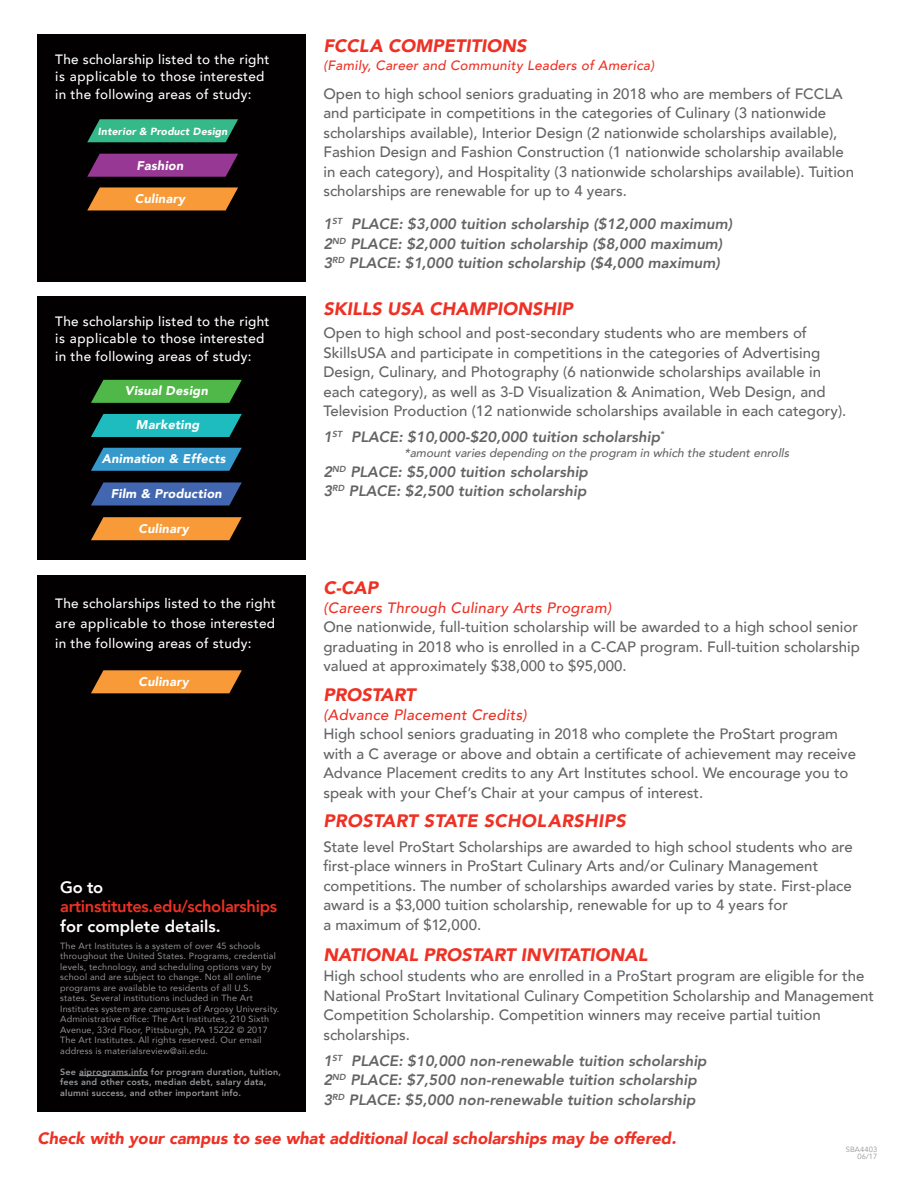
<style>
.page{position:relative;width:918px;height:1188px;background:#fff}
.page>*{position:absolute;margin:0;border:0;box-sizing:border-box;transform-origin:0 0}
.t1{font:italic 900 18px "Avenir";color:#ee3124}
.t2{font:italic 900 18px "Avenir";letter-spacing:.02em;color:#ee3124}
.t3{font:italic 900 16.5px "Avenir";color:#ee3124}
.t4{font:800 16.5px "Avenir";letter-spacing:-.02em;color:#ee3124}
.t5{font:800 16.5px "Avenir";color:#fff}
.t6{font:500 15px/19.5px "Avenir";color:#636466}
.t7{font:italic 800 15px/19.5px "Avenir";color:#636466}
.t8{font:italic 500 15px "Avenir";letter-spacing:.02em;color:#ee3124}
.t9{font:500 13.5px/17.4px "Avenir";letter-spacing:.02em;color:#fff}
.t10{font:italic 500 13.5px "Avenir";letter-spacing:.02em;color:#ee3124}
.t11{font:italic 900 12.6px "Avenir";letter-spacing:.02em;color:#fff}
.t12{font:italic 500 12px "Avenir";color:#636466}
.t13{font:italic 900 10.35px "Avenir";letter-spacing:.02em;color:#fff}
.t14{font:9px/10.5px "Avenir";letter-spacing:.02em;color:#939598}
.t15{font:800 9px/10.5px "Avenir";letter-spacing:.02em;color:#939598}
.t16{font:7.5px/7.5px "Avenir";letter-spacing:.02em;color:#939598;text-align:right}
</style>
<div class="page">
<div style="left:37px;top:575px;width:268px;height:537px;background:#020000"></div>
<hr style="left:79px;top:1075px;width:69px;height:1px;background:#939598">
<div style="left:37px;top:297px;width:268px;height:263px;background:#020000"></div>
<svg style="left:91px;top:482px;width:151px;height:24px;background:#3a5a9a"></svg>
<svg style="left:91px;top:517px;width:151px;height:23px;background:#e18b32"></svg>
<svg style="left:91px;top:380px;width:151px;height:23px;background:#49a741"></svg>
<svg style="left:91px;top:414px;width:151px;height:23px;background:#1bacae"></svg>
<svg style="left:91px;top:448px;width:151px;height:23px;background:#308ab9"></svg>
<svg style="left:91px;top:670px;width:151px;height:23px;background:#e08b32"></svg>
<div style="left:37px;top:34px;width:268px;height:248px;background:#020000"></div>
<svg style="left:87px;top:154px;width:151px;height:23px;background:#893286"></svg>
<svg style="left:87px;top:187px;width:151px;height:23px;background:#de8a32"></svg>
<svg style="left:87px;top:119px;width:151px;height:23px;background:#30a77d"></svg>
<p class="t9" style="left:55px;top:50px;width:216px">The scholarship listed to the right is applicable to those interested in the following areas of study:</p>
<p class="t13" style="left:98px;top:123px;width:131px">Interior &amp; Product Design</p>
<p class="t11" style="left:136px;top:155px;width:48px">Fashion</p>
<p class="t11" style="left:135px;top:188px;width:52px">Culinary</p>
<p class="t9" style="left:55px;top:312px;width:216px">The scholarship listed to the right is applicable to those interested in the following areas of study:</p>
<p class="t11" style="left:125px;top:380px;width:85px">Visual Design</p>
<p class="t11" style="left:136px;top:415px;width:65px">Marketing</p>
<p class="t11" style="left:102px;top:448px;width:125px">Animation &amp; Effects</p>
<p class="t11" style="left:111px;top:484px;width:113px">Film &amp; Production</p>
<p class="t11" style="left:139px;top:518px;width:52px">Culinary</p>
<p class="t9" style="left:55px;top:592px;width:222px;line-height:20.4px;text-align:justify">The scholarships listed to the right are applicable to those interested in the following areas of study:</p>
<p class="t11" style="left:139px;top:671px;width:52px">Culinary</p>
<p class="t5" style="left:60px;top:874px;width:44px">Go to</p>
<p class="t4" style="left:60px;top:894px;width:218px">artinstitutes.edu/scholarships</p>
<p class="t5" style="left:60px;top:913px;width:162px">for complete details.</p>
<p class="t14" style="left:60px;top:940px;width:221px">The Art Institutes is a system of over 45 schools throughout the United States. Programs, credential levels, technology, and scheduling options vary by school and are subject to change. Not all online programs are available to residents of all U.S. states. Several institutions included in The Art Institutes system are campuses of Argosy University.<br>Administrative office: The Art Institutes, 210 Sixth Avenue, 33rd Floor, Pittsburgh, PA 15222 © 2017<br>The Art Institutes. All rights reserved. Our email address is materialsreview@aii.edu.</p>
<p class="t15" style="left:60px;top:1067px;width:222px">See aiprograms.info for program duration, tuition, fees and other costs, median debt, salary data, alumni success, and other important info.</p>
<p class="t1" style="left:323px;top:31px;width:205px">FCCLA COMPETITIONS</p>
<p class="t10" style="left:323px;top:57px;width:332px">(Family, Career and Community Leaders of America)</p>
<p class="t6" style="left:323px;top:83px;width:532px">Open to high school seniors graduating in 2018 who are members of FCCLA and participate in competitions in the categories of Culinary (3 nationwide scholarships available), Interior Design (2 nationwide scholarships available), Fashion Design and Fashion Construction (1 nationwide scholarship available in each category), and Hospitality (3 nationwide scholarships available). Tuition scholarships are renewable for up to 4 years.</p>
<p class="t7" style="left:323px;top:214px;width:410px">1<sup>ST</sup> PLACE: $3,000 tuition scholarship ($12,000 maximum)<br>2<sup>ND</sup> PLACE: $2,000 tuition scholarship ($8,000 maximum)<br>3<sup>RD</sup> PLACE: $1,000 tuition scholarship ($4,000 maximum)</p>
<p class="t1" style="left:323px;top:294px;width:251px">SKILLS USA CHAMPIONSHIP</p>
<p class="t6" style="left:323px;top:322px;width:524px">Open to high school and post-secondary students who are members of SkillsUSA and participate in competitions in the categories of Advertising Design, Culinary, and Photography (6 nationwide scholarships available in each category), as well as 3-D Visualization &amp; Animation, Web Design, and Television Production (12 nationwide scholarships available in each category).</p>
<p class="t7" style="left:323px;top:428px;width:342px">1<sup>ST</sup> PLACE: $10,000-$20,000 tuition scholarship<sup>*</sup></p>
<p class="t12" style="left:404px;top:443px;width:390px">*amountvariesdepending on the program in which the studentenrolls</p>
<p class="t7" style="left:323px;top:462px;width:266px">2<sup>ND</sup> PLACE: $5,000 tuition scholarship<br>3<sup>RD</sup> PLACE: $2,500 tuition scholarship</p>
<p class="t1" style="left:323px;top:573px;width:56px">C-CAP</p>
<p class="t8" style="left:323px;top:599px;width:289px">(Careers Through Culinary Arts Program)</p>
<p class="t6" style="left:323px;top:617px;width:538px">One nationwide, full-tuition scholarship will be awarded to a high school senior graduating in 2018 who is enrolled in a C-CAP program. Full-tuition scholarship valued at approximately $38,000 to $95,000.</p>
<p class="t1" style="left:323px;top:680px;width:93px">PROSTART</p>
<p class="t8" style="left:323px;top:706px;width:205px">(Advance Placement Credits)</p>
<p class="t6" style="left:323px;top:723px;width:534px">High school seniors graduating in 2018 who complete the ProStart program with a C average or above and obtain a certificate of achievement may receive Advance Placement credits to any Art Institutes school. We encourage you to speak with your Chef’s Chair at your campus of interest.</p>
<p class="t2" style="left:323px;top:806px;width:304px">PROSTART STATE SCHOLARSHIPS</p>
<p class="t6" style="left:323px;top:836px;width:531px">State level ProStart Scholarships are awarded to high school students who are first-place winners in ProStart Culinary Arts and/or Culinary Management competitions. The number of scholarships awarded varies by state. First-place award is a $3,000 tuition scholarship, renewable for up to 4 years for<br>a maximum of $12,000.</p>
<p class="t1" style="left:323px;top:940px;width:325px">NATIONAL PROSTART INVITATIONAL</p>
<p class="t6" style="left:323px;top:965px;width:552px">High school students who are enrolled in a ProStart program are eligible for the National ProStart Invitational Culinary Competition Scholarship and Management Competition Scholarship. Competition winners may receive partial tuition scholarships.</p>
<p class="t7" style="left:323px;top:1051px;width:385px">1<sup>ST</sup> PLACE: $10,000 non-renewable tuition scholarship<br>2<sup>ND</sup> PLACE: $7,500 non-renewable tuition scholarship<br>3<sup>RD</sup> PLACE: $5,000 non-renewable tuition scholarship</p>
<p class="t3" style="left:37px;top:1125px;width:640px">Check with your campus to see what additional local scholarships may be offered.</p>
<p class="t16" style="left:846px;top:1145px;width:33px">SBA4403<br>06/17</p>
</div>
